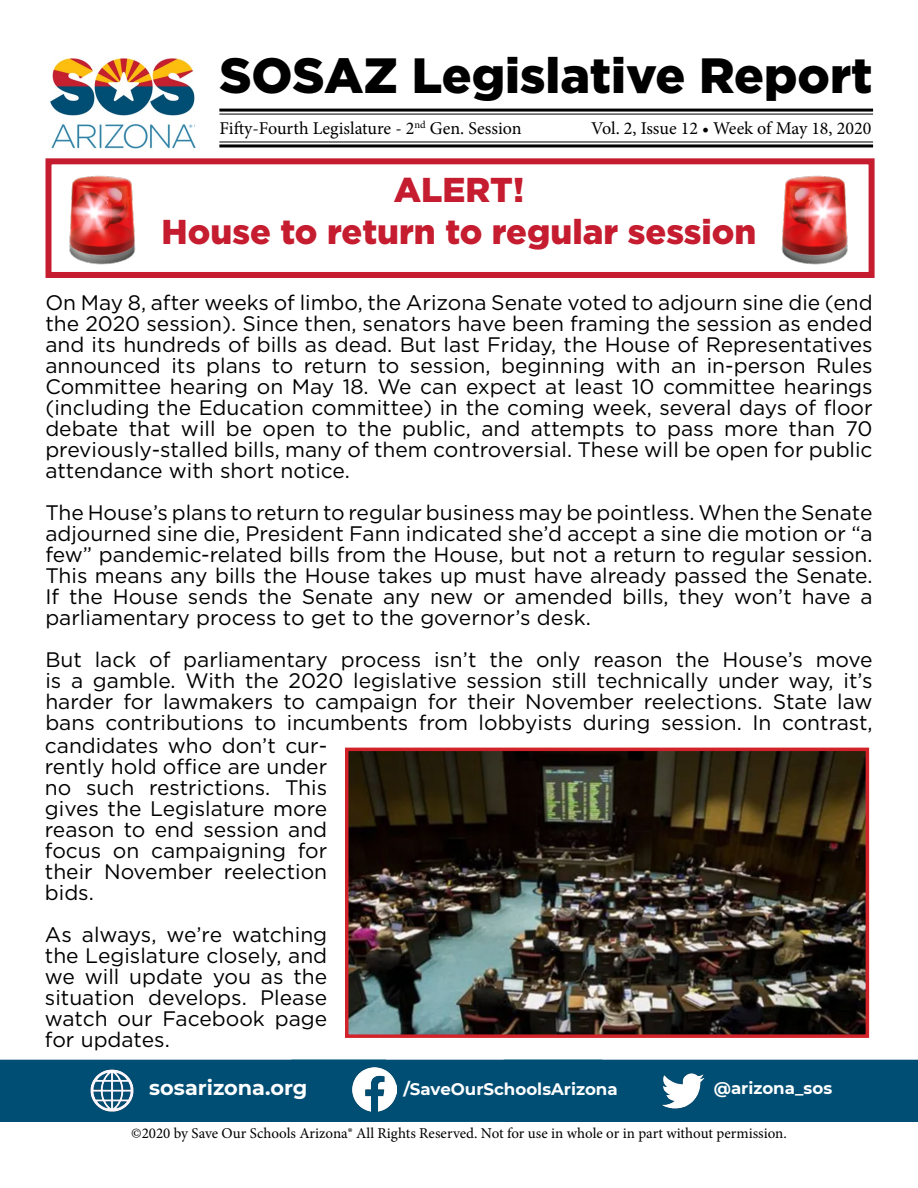
<style>
.page{position:relative;width:918px;height:1188px;background:#fff}
.page>*{position:absolute;margin:0;border:0;box-sizing:border-box;transform-origin:0 0}
.t1{font:900 49.5px "Gotham";color:#000}
.t2{font:900 34.5px/42px "Gotham";color:#c51c2f;text-align:center}
.t3{font:21px/21px "Gotham";color:#000;text-align:justify}
.t4{font:700 20.85px "Montserrat";color:#fff}
.t5{font:18px "Minion Pro";color:#000}
.t6{font:700 16.65px "Montserrat";color:#fefefe}
.t7{font:700 16.65px "Montserrat";color:#fff}
.t8{font:15px "Minion Pro";color:#000}
.t9{font:500 9px "Gotham";color:#2d83b2}
</style>
<div class="page">
<img style="left:50px;top:58px;width:146px;height:91px">
<hr style="left:219px;top:114px;width:654px;height:1px;background:#000">
<hr style="left:219px;top:109px;width:654px;height:3px;background:#000">
<hr style="left:219px;top:144px;width:654px;height:3px;background:#000">
<hr style="left:219px;top:141px;width:654px;height:1px;background:#000">
<div style="left:189px;top:123px;width:5px;height:9px;background:#fff"></div>
<div style="left:291px;top:1060px;width:311px;height:62px;background:#004e74"></div>
<div style="left:0;top:1060px;width:386px;height:62px;background:#004e74"></div>
<div style="left:504px;top:1060px;width:414px;height:62px;background:#004e74"></div>
<img style="left:89px;top:1067px;width:46px;height:47px">
<img style="left:353px;top:1067px;width:44px;height:44px">
<img style="left:649px;top:1059px;width:68px;height:50px">
<img style="left:349px;top:752px;width:516px;height:282px">
<div style="left:345px;top:748px;width:524px;height:290px;border:3px solid #d2232a"></div>
<img style="left:69px;top:175px;width:67px;height:90px">
<img style="left:781px;top:175px;width:67px;height:90px">
<div style="left:46px;top:158px;width:829px;height:120px;border:6px solid #c51c2f"></div>
<p class="t9" style="left:189px;top:121px;width:5px">®</p>
<h1 class="t1" style="left:219px;top:42px;width:655px">SOSAZ Legislative Report</h1>
<p class="t5" style="left:219px;top:116px;width:304px">Fifty-Fourth Legislature - 2<sup>nd</sup> Gen. Session</p>
<p class="t5" style="left:591px;top:116px;width:282px">Vol. 2, Issue 12 • Week of May 18, 2020</p>
<h2 class="t2" style="left:162px;top:169px;width:596px">ALERT!<br>House to return to regular session</h2>
<p class="t3" style="left:45px;top:291px;width:829px">On May 8, after weeks of limbo, the Arizona Senate voted to adjourn sine die (end the 2020 session). Since then, senators have been framing the session as ended and its hundreds of bills as dead. But last Friday, the House of Representatives announced its plans to return to session, beginning with an in-person Rules Committee hearing on May 18. We can expect at least 10 committee hearings (including the Education committee) in the coming week, several days of floor debate that will be open to the public, and attempts to pass more than 70 previously-stalled bills, many of them controversial. These will be open for public attendance with short notice.</p>
<p class="t3" style="left:45px;top:501px;width:829px">The House’s plans to return to regular business may be pointless. When the Senate adjourned sine die, President Fann indicated she’d accept a sine die motion or “a few” pandemic-related bills from the House, but not a return to regular session.<br>This means any bills the House takes up must have already passed the Senate.<br>If the House sends the Senate any new or amended bills, they won’t have a parliamentary process to get to the governor’s desk.</p>
<p class="t3" style="left:45px;top:648px;width:829px">But lack of parliamentary process isn’t the only reason the House’s move is a gamble. With the 2020 legislative session still technically under way, it’s harder for lawmakers to campaign for their November reelections. State law bans contributions to incumbents from lobbyists during session. In contrast,</p>
<p class="t3" style="left:45px;top:734px;width:284px">candidates who don’t cur&shy;rently hold office are under no such restrictions. This gives the Legislature more reason to end session and focus on campaigning for their November reelection bids.</p>
<p class="t3" style="left:45px;top:923px;width:284px">As always, we’re watching the Legislature closely, and we will update you as the situation develops. Please watch our Facebook page for updates.</p>
<p class="t4" style="left:149px;top:1073px;width:160px">sosarizona.org</p>
<p class="t6" style="left:404px;top:1077px;width:216px">/SaveOurSchoolsArizona</p>
<p class="t7" style="left:714px;top:1076px;width:120px">@arizona_sos</p>
<p class="t8" style="left:131px;top:1123px;width:657px">©2020 by Save Our Schools Arizona® All Rights Reserved. Not for use in whole or in part without permission.</p>
</div>
